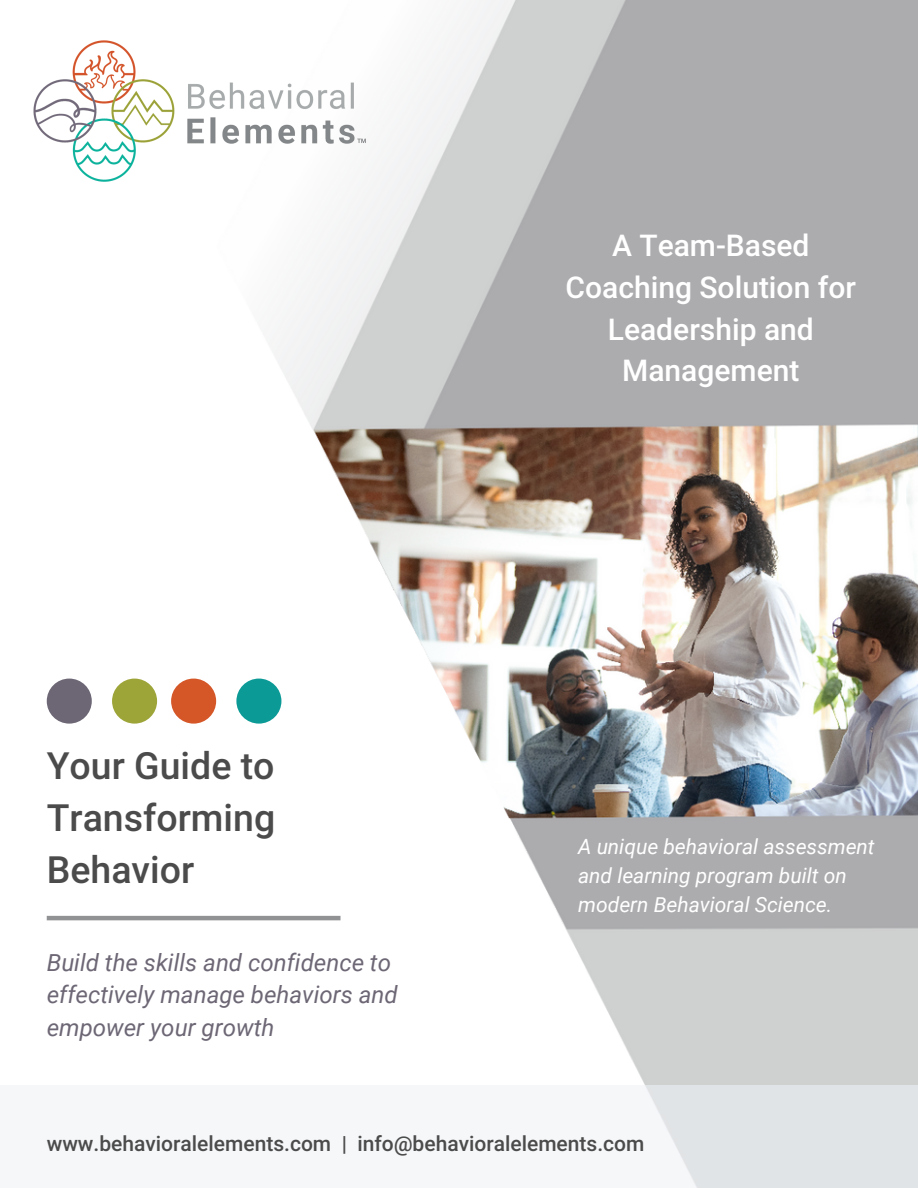
<style>
.page{position:relative;width:918px;height:1188px;background:#fff}
.page>*{position:absolute;margin:0;border:0;box-sizing:border-box;transform-origin:0 0}
.t1{font:500 37.5px/51.8px "Roboto";color:#4b4b4b;text-align:justify}
.t2{font:500 30px/41.7px "Roboto";color:#fff;text-align:center}
.t3{font:italic 24px/32.7px "Roboto";color:#6d6775}
.t4{font:italic 21px/29.2px "Roboto";color:#fff}
.t5{font:500 21px "Roboto";color:#4b4b4b}
</style>
<div class="page">
<img style="left:216px;top:0;width:702px;height:1085px">
<img style="left:33px;top:36px;width:337px;height:150px">
<div style="left:0;top:1085px;width:918px;height:103px;background:linear-gradient(to right,#fbfdff,#e4e7e9)"></div>
<hr style="left:47px;top:916px;width:294px;height:4px;background:#919294">
<div style="left:47px;top:679px;width:45px;height:45px;background:#6d6775;border-radius:50%"></div>
<div style="left:112px;top:679px;width:45px;height:45px;background:#9da438;border-radius:50%"></div>
<div style="left:171px;top:679px;width:45px;height:45px;background:#d55627;border-radius:50%"></div>
<div style="left:236px;top:679px;width:45px;height:45px;background:#0c9a97;border-radius:50%"></div>
<p class="t1" style="left:47px;top:741px;width:230px">Your Guide to Transforming Behavior</p>
<p class="t3" style="left:47px;top:946px;width:353px">Build the skills and confidence to effectively manage behaviors and empower your growth</p>
<h3 class="t2" style="left:566px;top:225px;width:292px">A Team-Based<br>Coaching Solution for<br>Leadership and<br>Management</h3>
<h4 class="t4" style="left:578px;top:832px;width:298px">A unique behavioral assessment and learning program built on modern Behavioral Science.</h4>
<h1 class="t5" style="left:47px;top:1131px;width:599px">www.behavioralelements.com | info@behavioralelements.com</h1>
</div>
